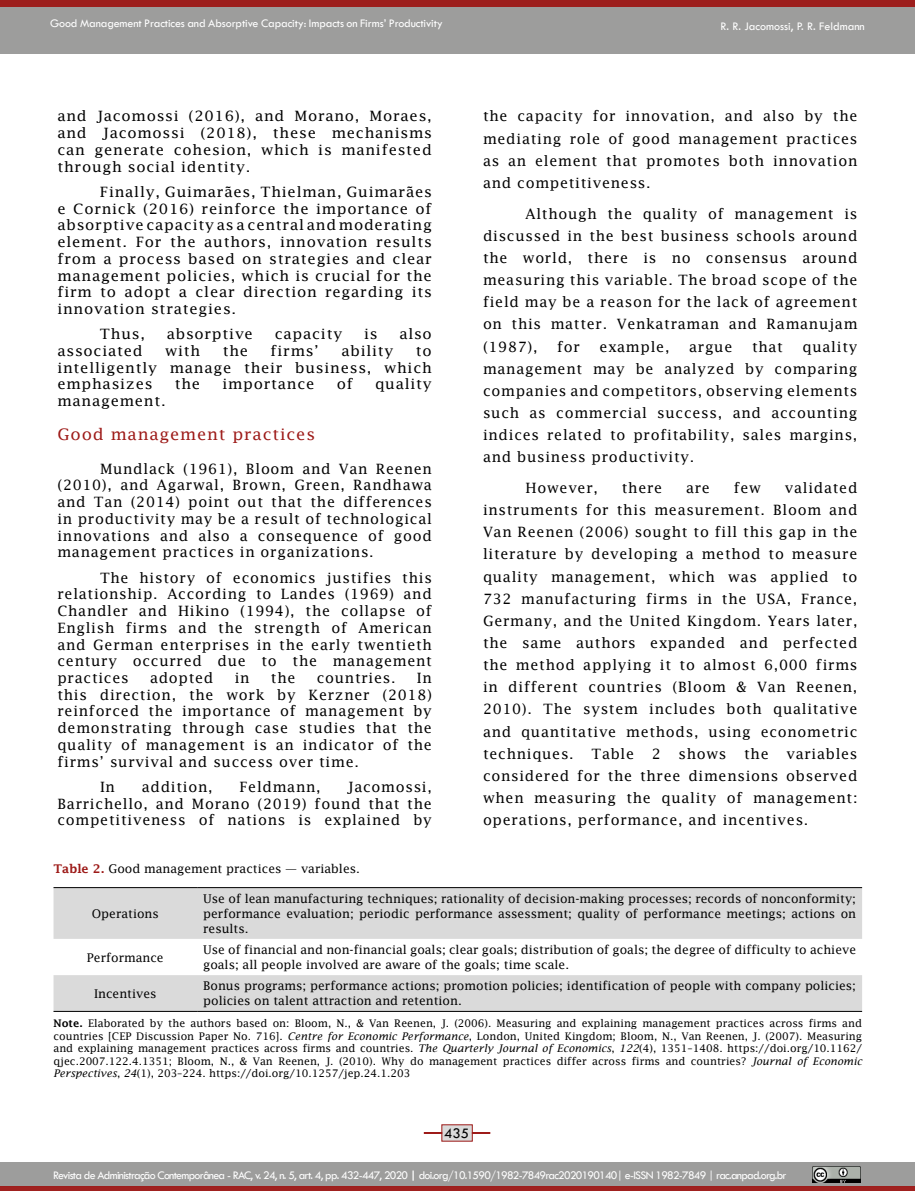
<style>
.page{position:relative;width:915px;height:1191px;background:#fff}
.page>*{position:absolute;margin:0;border:0;box-sizing:border-box;transform-origin:0 0}
.t1{font:15.9px "Lucida Fax";letter-spacing:.05em;color:#9d1a18;scale:1.04 1}
.t2{font:15px "Tw Cen";color:#000}
.t3{font:14.25px/22.2px "Lucida Fax";letter-spacing:.05em;color:#000;text-align:justify}
.t4{font:14.25px/16.8px "Lucida Fax";letter-spacing:.05em;color:#000;text-align:justify;scale:1.04 1}
.t5{font:12px/15px "Lucida Fax";color:#000}
.t6{font:12px "Tw Cen";letter-spacing:-.06em;color:#fff}
.t7{font:12px "Tw Cen";letter-spacing:-.01em;color:#fff}
.t8{font:12px "Tw Cen";color:#fff}
.t9{font:10.5px/12.6px "Lucida Fax";color:#000;text-align:justify}
.s1{font-weight:600;color:#9d1a18}
.s2{font-weight:600}
.s3{font-style:italic}
.s4{font-weight:700}
</style>
<div class="page">
<div style="left:0;top:0;width:914px;height:54px;background:#9d9d9c"></div>
<div style="left:0;top:0;width:914px;height:7px;background:#9d1a18"></div>
<div style="left:0;top:1162px;width:914px;height:24px;background:#9d9d9c"></div>
<img style="left:812px;top:1166px;width:48px;height:16px">
<div style="left:0;top:1186px;width:914px;height:5px;background:#a0211f"></div>
<svg style="left:423px;top:1124px;width:68px;height:18px"></svg>
<svg style="left:53px;top:888px;width:808px;height:123px;fill:#dadada"></svg>
<hr style="left:53px;top:887px;width:144px;height:1px;background:#000">
<hr style="left:197px;top:887px;width:664px;height:1px;background:#000">
<hr style="left:53px;top:1011px;width:144px;height:1px;background:#000">
<hr style="left:197px;top:1011px;width:664px;height:1px;background:#000">
<p class="t7" style="left:50px;top:16px;width:394px">Good Management Practices and Absorptive Capacity: Impacts on Firms’ Productivity</p>
<p class="t8" style="left:720px;top:19px;width:146px">R. R. Jacomossi, P. R. Feldmann</p>
<p class="t4" style="left:57px;top:108px;width:361px">and Jacomossi (2016), and Morano, Moraes, and Jacomossi (2018), these mechanisms can generate cohesion, which is manifested through social identity.</p>
<p class="t4" style="left:57px;top:183px;width:361px;text-indent:43px">Finally, Guimarães, Thielman, Guimarães e Cornick (2016) reinforce the importance of absorptive capacity as a central and moderating element. For the authors, innovation results from a process based on strategies and clear management policies, which is crucial for the firm to adopt a clear direction regarding its innovation strategies.</p>
<p class="t4" style="left:100px;top:326px;width:45px">Thus,</p>
<p class="t4" style="left:167px;top:326px;width:84px">absorptive</p>
<p class="t4" style="left:274px;top:326px;width:67px">capacity</p>
<p class="t4" style="left:364px;top:326px;width:15px">is</p>
<p class="t4" style="left:399px;top:326px;width:33px">also</p>
<p class="t4" style="left:57px;top:342px;width:83px">associated</p>
<p class="t4" style="left:165px;top:342px;width:35px">with</p>
<p class="t4" style="left:222px;top:342px;width:26px">the</p>
<p class="t4" style="left:270px;top:342px;width:48px">firms’</p>
<p class="t4" style="left:341px;top:342px;width:52px">ability</p>
<p class="t4" style="left:57px;top:342px;width:361px;text-indent:358px">to intelligently manage their business, which emphasizes</p>
<p class="t4" style="left:175px;top:376px;width:26px">the</p>
<p class="t4" style="left:222px;top:376px;width:90px">importance</p>
<p class="t4" style="left:336px;top:376px;width:17px">of</p>
<p class="t4" style="left:375px;top:376px;width:56px">quality</p>
<p class="t4" style="left:57px;top:392px;width:106px">management.</p>
<p class="t1" style="left:57px;top:425px;width:249px">Good management practices</p>
<p class="t3" style="left:57px;top:460px;width:376px;line-height:16.8px;text-indent:43px">Mundlack (1961), Bloom and Van Reenen (2010), and Agarwal, Brown, Green, Randhawa and Tan (2014) point out that the differences in productivity may be a result of technological innovations and also a consequence of good management practices in organizations.</p>
<p class="t3" style="left:57px;top:569px;width:376px;line-height:16.8px;text-indent:43px">The history of economics justifies this relationship. According to Landes (1969) and Chandler and Hikino (1994), the collapse of English firms and the strength of American and German enterprises in the early twentieth century occurred due to the management practices</p>
<p class="t3" style="left:150px;top:666px;width:65px">adopted</p>
<p class="t3" style="left:235px;top:666px;width:16px">in</p>
<p class="t3" style="left:271px;top:666px;width:26px">the</p>
<p class="t3" style="left:316px;top:666px;width:80px">countries.</p>
<p class="t3" style="left:57px;top:669px;width:376px;line-height:16.8px;text-indent:359px">In this direction, the work by Kerzner (2018) reinforced the importance of management by demonstrating through case studies that the quality of management is an indicator of the firms’ survival and success over time.</p>
<p class="t3" style="left:100px;top:775px;width:16px">In</p>
<p class="t3" style="left:142px;top:775px;width:72px">addition,</p>
<p class="t3" style="left:239px;top:775px;width:83px">Feldmann,</p>
<p class="t3" style="left:57px;top:778px;width:376px;line-height:16.8px;text-indent:290px">Jacomossi, Barrichello, and Morano (2019) found that the competitiveness of nations is explained by</p>
<p class="t3" style="left:483px;top:105px;width:376px">the capacity for innovation, and also by the mediating role of good management practices as an element that promotes both innovation and competitiveness.</p>
<p class="t3" style="left:483px;top:202px;width:376px;text-indent:43px">Although the quality of management is discussed in the best business schools around the world, there is no consensus around measuring this variable. The broad scope of the field may be a reason for the lack of agreement on this matter. Venkatraman and Ramanujam (1987),</p>
<p class="t3" style="left:557px;top:335px;width:24px">for</p>
<p class="t3" style="left:599px;top:335px;width:71px">example,</p>
<p class="t3" style="left:689px;top:335px;width:45px">argue</p>
<p class="t3" style="left:751px;top:335px;width:32px">that</p>
<p class="t3" style="left:483px;top:335px;width:376px;text-indent:319px">quality management may be analyzed by comparing companies and competitors, observing elements such as commercial success, and accounting indices related to profitability, sales margins, and business productivity.</p>
<p class="t3" style="left:525px;top:476px;width:74px">However,</p>
<p class="t3" style="left:621px;top:476px;width:42px">there</p>
<p class="t3" style="left:685px;top:476px;width:25px">are</p>
<p class="t3" style="left:733px;top:476px;width:29px">few</p>
<p class="t3" style="left:483px;top:476px;width:376px;text-indent:302px">validated instruments for this measurement. Bloom and Van Reenen (2006) sought to fill this gap in the literature by developing a method to measure quality management, which was applied to 732 manufacturing firms in the USA, France, Germany, and the United Kingdom. Years later, the same authors expanded and perfected the method applying it to almost 6,000 firms in different countries (Bloom &amp; Van Reenen, 2010). The system includes both qualitative and quantitative methods, using econometric techniques. Table 2 shows the variables considered for the three dimensions observed when measuring the quality of management: operations, performance, and incentives.</p>
<p class="t5" style="left:53px;top:860px;width:308px"><span class="s1">Table 2.</span> Good management practices — variables.</p>
<p class="t5" style="left:92px;top:906px;width:68px">Operations</p>
<p class="t5" style="left:203px;top:891px;width:654px;text-align:justify">Use of lean manufacturing techniques; rationality of decision-making processes; records of nonconformity; performance evaluation; periodic performance assessment; quality of performance meetings; actions on results.</p>
<p class="t5" style="left:87px;top:949px;width:78px">Performance</p>
<p class="t5" style="left:203px;top:942px;width:654px">Use of financial and non-financial goals; clear goals; distribution of goals; the degree of difficulty to achieve goals; all people involved are aware of the goals; time scale.</p>
<p class="t5" style="left:94px;top:986px;width:64px">Incentives</p>
<p class="t5" style="left:203px;top:978px;width:654px">Bonus programs; performance actions; promotion policies; identification of people with company policies; policies on talent attraction and retention.</p>
<p class="t9" style="left:53px;top:1016px;width:809px"><span class="s2">Note.</span> Elaborated by the authors based on: Bloom, N., &amp; Van Reenen, J. (2006). Measuring and explaining management practices across firms and countries [CEP Discussion Paper No. 716]. <span class="s3">Centre for Economic Performance</span>, London, United Kingdom; Bloom, N., Van Reenen, J. (2007). Measuring and explaining management practices across firms and countries. <span class="s3">The Quarterly Journal of Economics</span>, <span class="s3">122</span>(4), 1351–1408. https://doi.org/10.1162/ qjec.2007.122.4.1351; Bloom, N., &amp; Van Reenen, J. (2010). Why do management practices differ across firms and countries? <span class="s3">Journal of Economic Perspectives</span>, <span class="s3">24</span>(1), 203–224. https://doi.org/10.1257/jep.24.1.203</p>
<p class="t2" style="left:445px;top:1124px;width:26px">435</p>
<p class="t6" style="left:53px;top:1167px;width:734px">Revista de Administração Contemporânea - RAC, v. 24, n. 5, art. 4, pp. 432-447, 2020 <span class="s4">|</span> doi.org/10.1590/1982-7849rac2020190140| e-ISSN 1982-7849 | rac.anpad.org.br</p>
</div>
